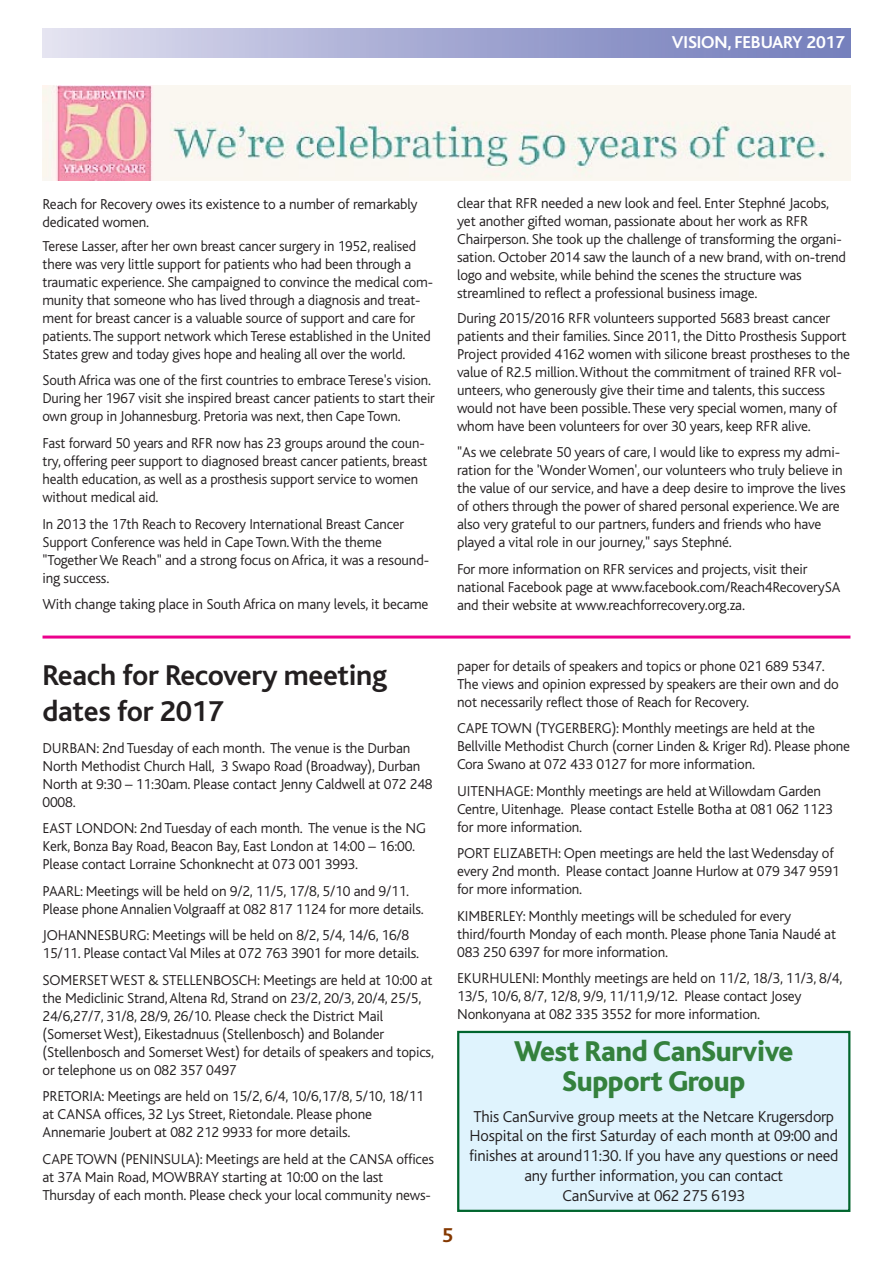
<style>
.page{position:relative;width:893px;height:1263px;background:#fff}
.page>*{position:absolute;margin:0;border:0;box-sizing:border-box;transform-origin:0 0}
.t1{font:700 30px/36px "Bliss";letter-spacing:-.01em;color:#231f20}
.t2{font:800 30px/30px "Bliss";letter-spacing:-.01em;color:#34813d;text-align:center;scale:.96 1}
.t3{font:700 21px "Bliss";color:#843800}
.t4{font:700 18px "Bliss";letter-spacing:-.01em;color:#fff}
.t5{font:300 16.5px/19.8px "Bliss";letter-spacing:-.01em;color:#231f20;text-align:center}
.t6{font:300 15px/18px "Bliss";letter-spacing:-.01em;color:#231f20}
</style>
<div class="page">
<img style="left:43px;top:85px;width:807px;height:96px">
<hr style="left:43px;top:635px;width:807px;height:3px;background:#ec008c">
<div style="left:459px;top:1033px;width:389px;height:177px;background:#dff3fd"></div>
<div style="left:457px;top:1031px;width:393px;height:181px;border:2px solid #00652e"></div>
<p class="t4" style="left:672px;top:36px;width:174px">VISION, FEBUARY 2017</p>
<p class="t6" style="left:43px;top:196px;width:377px">Reach for Recovery owes its existence to a number of remarkably dedicated women.</p>
<p class="t6" style="left:43px;top:238px;width:392px">Terese Lasser, after her own breast cancer surgery in 1952, realised there was very little support for patients who had been through a traumatic experience. She campaigned to convince the medical com&shy;munity that someone who has lived through a diagnosis and treat&shy;ment for breast cancer is a valuable source of support and care for patients. The support network which Terese established in the United States grew and today gives hope and healing all over the world.</p>
<p class="t6" style="left:43px;top:373px;width:394px">South Africa was one of the first countries to embrace Terese's vision.<br>During her 1967 visit she inspired breast cancer patients to start their own group in Johannesburg. Pretoria was next, then Cape Town.</p>
<p class="t6" style="left:43px;top:435px;width:386px">Fast forward 50 years and RFR now has 23 groups around the coun&shy;try, offering peer support to diagnosed breast cancer patients, breast health education, as well as a prosthesis support service to women without medical aid.</p>
<p class="t6" style="left:43px;top:516px;width:388px">In 2013 the 17th Reach to Recovery International Breast Cancer Support Conference was held in Cape Town. With the theme "Together We Reach" and a strong focus on Africa, it was a resound&shy;ing success.</p>
<p class="t6" style="left:43px;top:596px;width:387px">With change taking place in South Africa on many levels, it became</p>
<p class="t6" style="left:457px;top:196px;width:390px">clear that RFR needed a new look and feel. Enter Stephné Jacobs, yet another gifted woman, passionate about her work as RFR Chairperson. She took up the challenge of transforming the organi&shy;sation. October 2014 saw the launch of a new brand, with on-trend logo and website, while behind the scenes the structure was streamlined to reflect a professional business image.</p>
<p class="t6" style="left:457px;top:310px;width:394px">During 2015/2016 RFR volunteers supported 5683 breast cancer patients and their families. Since 2011, the Ditto Prosthesis Support Project provided 4162 women with silicone breast prostheses to the value of R2.5 million. Without the commitment of trained RFR vol&shy;unteers, who generously give their time and talents, this success would not have been possible. These very special women, many of whom have been volunteers for over 30 years, keep RFR alive.</p>
<p class="t6" style="left:457px;top:445px;width:390px">"As we celebrate 50 years of care, I would like to express my admi&shy;ration for the 'Wonder Women', our volunteers who truly believe in the value of our service, and have a deep desire to improve the lives of others through the power of shared personal experience. We are also very grateful to our partners, funders and friends who have played a vital role in our journey," says Stephné.</p>
<p class="t6" style="left:457px;top:561px;width:385px">For more information on RFR services and projects, visit their national Facebook page at www.facebook.com/Reach4RecoverySA and their website at www.reachforrecovery.org.za.</p>
<h1 class="t1" style="left:43px;top:660px;width:346px">Reach for Recovery meeting dates for 2017</h1>
<p class="t6" style="left:43px;top:740px;width:392px">DURBAN: 2nd Tuesday of each month. The venue is the Durban North Methodist Church Hall, 3 Swapo Road (Broadway), Durban North at 9:30 – 11:30am. Please contact Jenny Caldwell at 072 248<br>0008.</p>
<p class="t6" style="left:43px;top:821px;width:385px">EAST LONDON: 2nd Tuesday of each month. The venue is the NG<br>Kerk, Bonza Bay Road, Beacon Bay, East London at 14:00 – 16:00.<br>Please contact Lorraine Schonknecht at 073 001 3993.</p>
<p class="t6" style="left:43px;top:883px;width:383px">PAARL: Meetings will be held on 9/2, 11/5, 17/8, 5/10 and 9/11.<br>Please phone Annalien Volgraaff at 082 817 1124 for more details.</p>
<p class="t6" style="left:43px;top:928px;width:378px">JOHANNESBURG: Meetings will be held on 8/2, 5/4, 14/6, 16/8<br>15/11. Please contact Val Miles at 072 763 3901 for more details.</p>
<p class="t6" style="left:43px;top:972px;width:393px">SOMERSET WEST &amp; STELLENBOSCH: Meetings are held at 10:00 at the Mediclinic Strand, Altena Rd, Strand on 23/2, 20/3, 20/4, 25/5, 24/6,27/7, 31/8, 28/9, 26/10. Please check the District Mail (Somerset West), Eikestadnuus (Stellenbosch) and Bolander (Stellenbosch and Somerset West) for details of speakers and topics, or telephone us on 082 357 0497</p>
<p class="t6" style="left:43px;top:1089px;width:383px">PRETORIA: Meetings are held on 15/2, 6/4, 10/6,17/8, 5/10, 18/11 at CANSA offices, 32 Lys Street, Rietondale. Please phone<br>Annemarie Joubert at 082 212 9933 for more details.</p>
<p class="t6" style="left:43px;top:1151px;width:393px">CAPE TOWN (PENINSULA): Meetings are held at the CANSA offices at 37A Main Road, MOWBRAY starting at 10:00 on the last<br>Thursday of each month. Please check your local community news-</p>
<p class="t6" style="left:457px;top:658px;width:383px">paper for details of speakers and topics or phone 021 689 5347.<br>The views and opinion expressed by speakers are their own and do not necessarily reflect those of Reach for Recovery.</p>
<p class="t6" style="left:457px;top:721px;width:395px">CAPE TOWN (TYGERBERG): Monthly meetings are held at the<br>Bellville Methodist Church (corner Linden &amp; Kriger Rd). Please phone<br>Cora Swano at 072 433 0127 for more information.</p>
<p class="t6" style="left:457px;top:783px;width:377px">UITENHAGE: Monthly meetings are held at Willowdam Garden<br>Centre, Uitenhage. Please contact Estelle Botha at 081 062 1123 for more information.</p>
<p class="t6" style="left:457px;top:846px;width:384px">PORT ELIZABETH: Open meetings are held the last Wedensday of every 2nd month. Please contact Joanne Hurlow at 079 347 9591 for more information.</p>
<p class="t6" style="left:457px;top:908px;width:380px">KIMBERLEY: Monthly meetings will be scheduled for every third/fourth Monday of each month. Please phone Tania Naudé at<br>083 250 6397 for more information.</p>
<p class="t6" style="left:457px;top:971px;width:387px">EKURHULENI: Monthly meetings are held on 11/2, 18/3, 11/3, 8/4,<br>13/5, 10/6, 8/7, 12/8, 9/9, 11/11,9/12. Please contact Josey<br>Nonkonyana at 082 335 3552 for more information.</p>
<h1 class="t2" style="left:514px;top:1039px;width:293px">West Rand CanSurvive<br>Support Group</h1>
<p class="t5" style="left:469px;top:1108px;width:371px">This CanSurvive group meets at the Netcare Krugersdorp Hospital on the first Saturday of each month at 09:00 and finishes at around11:30. If you have any questions or need any further information, you can contact<br>CanSurvive at 062 275 6193</p>
<h2 class="t3" style="left:442px;top:1227px;width:13px">5</h2>
</div>
